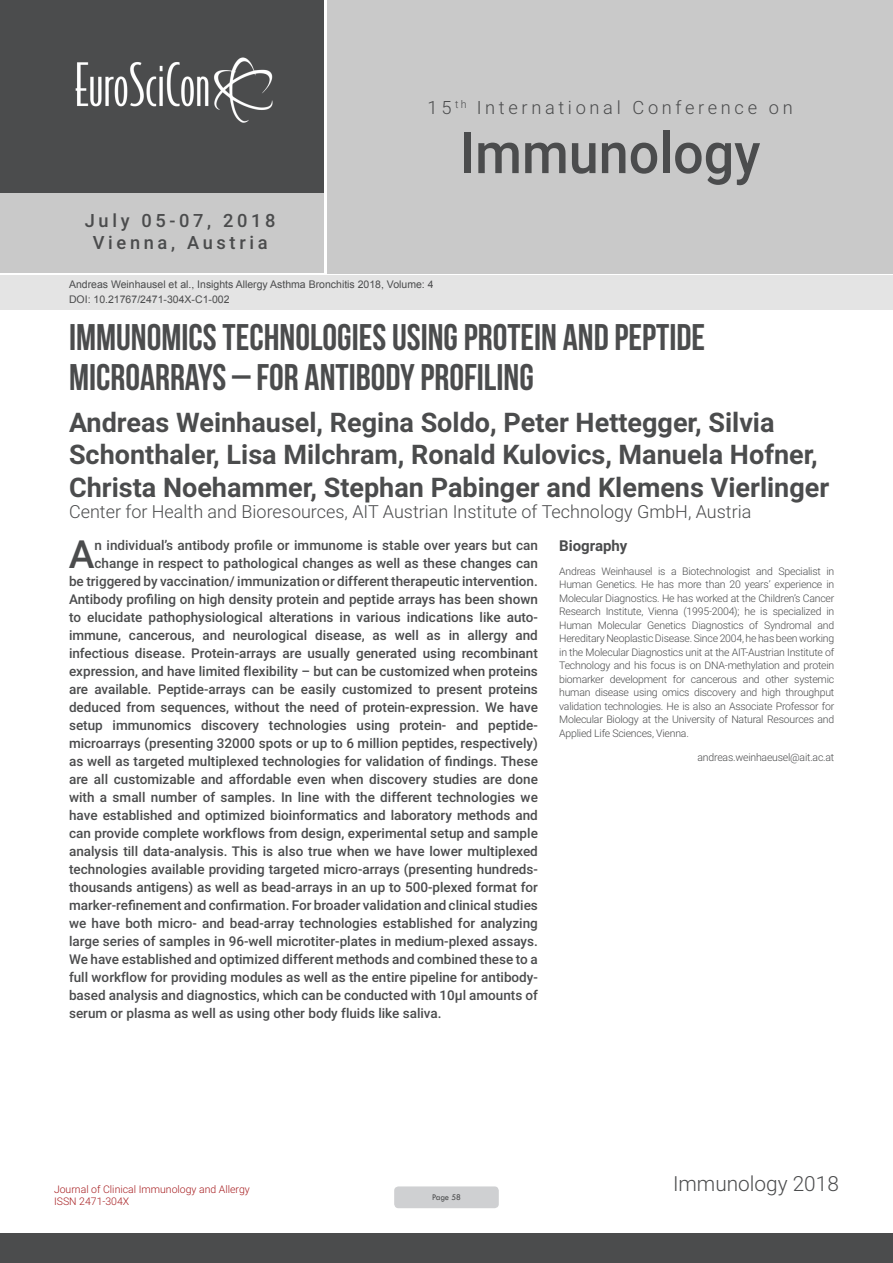
<style>
.page{position:relative;width:893px;height:1263px;background:#fff}
.page>*{position:absolute;margin:0;border:0;box-sizing:border-box;transform-origin:0 0}
.t1{font:500 56.7px "Roboto";color:#4b4c4d;scale:.95 1}
.Abstract{font:500 38.85px "Roboto";color:#4b4c4d}
.t2{font:37.05px/40.8px "Bebas Neue";color:#4b4c4d}
.t3{font:700 27px/32.4px "Roboto";color:#4b4c4d}
.t4{font:300 20.85px "Roboto";color:#4b4c4d}
.t5{font:300 18.3px "Roboto";letter-spacing:.2em;color:#4b4c4d}
.t6{font:500 18.3px/21.9px "Roboto";letter-spacing:.2em;color:#4b4c4d;text-align:center}
.t7{font:300 18px "Roboto";color:#4b4c4d}
.Bio_Heading{font:700 15px "Roboto";color:#4b4c4d}
.Abstract-2{font:500 13.5px "Roboto";color:#4b4c4d}
.Biography{font:300 10.5px/13.5px "Roboto";letter-spacing:-.02em;color:#4b4c4d;text-align:justify}
.t8{font:10.5px "Arial";color:#4b4c4d}
.t9{font:300 10.5px/12.6px "Roboto";color:#a71e21}
.t10{font:9px "Tw Cen";letter-spacing:-.02em;color:#4b4c4d;scale:.95 1}
</style>
<div class="page">
<div style="left:0;top:0;width:323px;height:193px;background:#4b4c4d"></div>
<div style="left:1px;top:193px;width:323px;height:80px;background:#c9c9c9"></div>
<div style="left:327px;top:0;width:566px;height:273px;background:#c9c9c9"></div>
<img style="left:75px;top:57px;width:198px;height:66px">
<div style="left:0;top:1233px;width:893px;height:30px;background:#4b4c4d"></div>
<div style="left:1px;top:275px;width:892px;height:35px;background:#e4e4e4"></div>
<div style="left:394px;top:1186px;width:105px;height:22px;background:#cfd0d2;border-radius:4px"></div>
<h3 class="t6" style="left:85px;top:209px;width:192px">July 05-07, 2018<br>Vienna, Austria</h3>
<h3 class="t5" style="left:428px;top:95px;width:367px">15 <sup>th</sup> International Conference on</h3>
<h1 class="t1" style="left:460px;top:113px;width:318px">Immunology</h1>
<p class="t8" style="left:69px;top:278px;width:366px">Andreas Weinhausel et al., Insights Allergy Asthma Bronchitis 2018, Volume: 4</p>
<p class="t8" style="left:69px;top:292px;width:162px">DOI: 10.21767/2471-304X-C1-002</p>
<p class="t2" style="left:69px;top:316px;width:638px">IMMUNOMICS TECHNOLOGIES USING PROTEIN AND PEPTIDE<br>MICROARRAYS – FOR ANTIBODY PROFILING</p>
<p class="t3" style="left:69px;top:405px;width:762px">Andreas Weinhausel, Regina Soldo, Peter Hettegger, Silvia<br>Schonthaler, Lisa Milchram, Ronald Kulovics, Manuela Hofner,<br>Christa Noehammer, Stephan Pabinger and Klemens Vierlinger</p>
<p class="t7" style="left:69px;top:499px;width:684px">Center for Health and Bioresources, AIT Austrian Institute of Technology GmbH, Austria</p>
<p class="Abstract" style="left:69px;top:527px;width:27px">A</p>
<p class="Abstract-2" style="left:95px;top:535px;width:445px">n individual’s antibody profile or immunome is stable over years but can</p>
<p class="Abstract-2" style="left:95px;top:553px;width:445px">change in respect to pathological changes as well as these changes can</p>
<p class="Abstract-2" style="left:69px;top:571px;width:470px">be triggered by vaccination/ immunization or different therapeutic intervention.</p>
<p class="Abstract-2" style="left:69px;top:589px;width:470px">Antibody profiling on high density protein and peptide arrays has been shown</p>
<p class="Abstract-2" style="left:69px;top:607px;width:470px">to elucidate pathophysiological alterations in various indications like auto-</p>
<p class="Abstract-2" style="left:69px;top:625px;width:470px">immune, cancerous, and neurological disease, as well as in allergy and</p>
<p class="Abstract-2" style="left:69px;top:643px;width:470px">infectious disease. Protein-arrays are usually generated using recombinant</p>
<p class="Abstract-2" style="left:69px;top:661px;width:470px">expression, and have limited flexibility – but can be customized when proteins</p>
<p class="Abstract-2" style="left:69px;top:679px;width:470px">are available. Peptide-arrays can be easily customized to present proteins</p>
<p class="Abstract-2" style="left:69px;top:697px;width:470px">deduced from sequences, without the need of protein-expression. We have</p>
<p class="Abstract-2" style="left:69px;top:715px;width:470px">setup immunomics discovery technologies using protein- and peptide-</p>
<p class="Abstract-2" style="left:69px;top:733px;width:470px">microarrays (presenting 32000 spots or up to 6 million peptides, respectively)</p>
<p class="Abstract-2" style="left:69px;top:751px;width:470px">as well as targeted multiplexed technologies for validation of findings. These</p>
<p class="Abstract-2" style="left:69px;top:769px;width:470px">are all customizable and affordable even when discovery studies are done</p>
<p class="Abstract-2" style="left:69px;top:787px;width:470px">with a small number of samples. In line with the different technologies we</p>
<p class="Abstract-2" style="left:69px;top:805px;width:470px">have established and optimized bioinformatics and laboratory methods and</p>
<p class="Abstract-2" style="left:69px;top:823px;width:470px">can provide complete workflows from design, experimental setup and sample</p>
<p class="Abstract-2" style="left:69px;top:841px;width:470px">analysis till data-analysis. This is also true when we have lower multiplexed</p>
<p class="Abstract-2" style="left:69px;top:859px;width:470px">technologies available providing targeted micro-arrays (presenting hundreds-</p>
<p class="Abstract-2" style="left:69px;top:877px;width:470px">thousands antigens) as well as bead-arrays in an up to 500-plexed format for</p>
<p class="Abstract-2" style="left:69px;top:895px;width:470px">marker-refinement and confirmation. For broader validation and clinical studies</p>
<p class="Abstract-2" style="left:69px;top:913px;width:470px">we have both micro- and bead-array technologies established for analyzing</p>
<p class="Abstract-2" style="left:69px;top:931px;width:470px">large series of samples in 96-well microtiter-plates in medium-plexed assays.</p>
<p class="Abstract-2" style="left:69px;top:949px;width:470px">We have established and optimized different methods and combined these to a</p>
<p class="Abstract-2" style="left:69px;top:967px;width:470px">full workflow for providing modules as well as the entire pipeline for antibody-</p>
<p class="Abstract-2" style="left:69px;top:985px;width:470px">based analysis and diagnostics, which can be conducted with 10µl amounts of</p>
<p class="Abstract-2" style="left:69px;top:1003px;width:374px">serum or plasma as well as using other body fluids like saliva.</p>
<p class="Bio_Heading" style="left:559px;top:535px;width:70px">Biography</p>
<p class="Biography" style="left:559px;top:564px;width:277px">Andreas Weinhausel is a Biotechnologist and Specialist in Human Genetics. He has more than 20 years’ experience in Molecular Diagnostics. He has worked at the Children’s Cancer Research Institute, Vienna (1995-2004); he is specialized in Human Molecular Genetics Diagnostics of Syndromal and Hereditary Neoplastic Disease. Since 2004, he has been working in the Molecular Diagnostics unit at the AIT-Austrian Institute of Technology and his focus is on DNA-methylation and protein biomarker development for cancerous and other systemic human disease using omics discovery and high throughput validation technologies. He is also an Associate Professor for Molecular Biology at the University of Natural Resources and Applied Life Sciences, Vienna.</p>
<p class="Biography" style="left:697px;top:750px;width:138px">andreas.weinhaeusel@ait.ac.at</p>
<p class="t9" style="left:54px;top:1182px;width:197px">Journal of Clinical Immunology and Allergy<br>ISSN 2471-304X</p>
<p class="t10" style="left:432px;top:1192px;width:32px">Page 58</p>
<h3 class="t4" style="left:673px;top:1169px;width:167px">Immunology 2018</h3>
</div>
